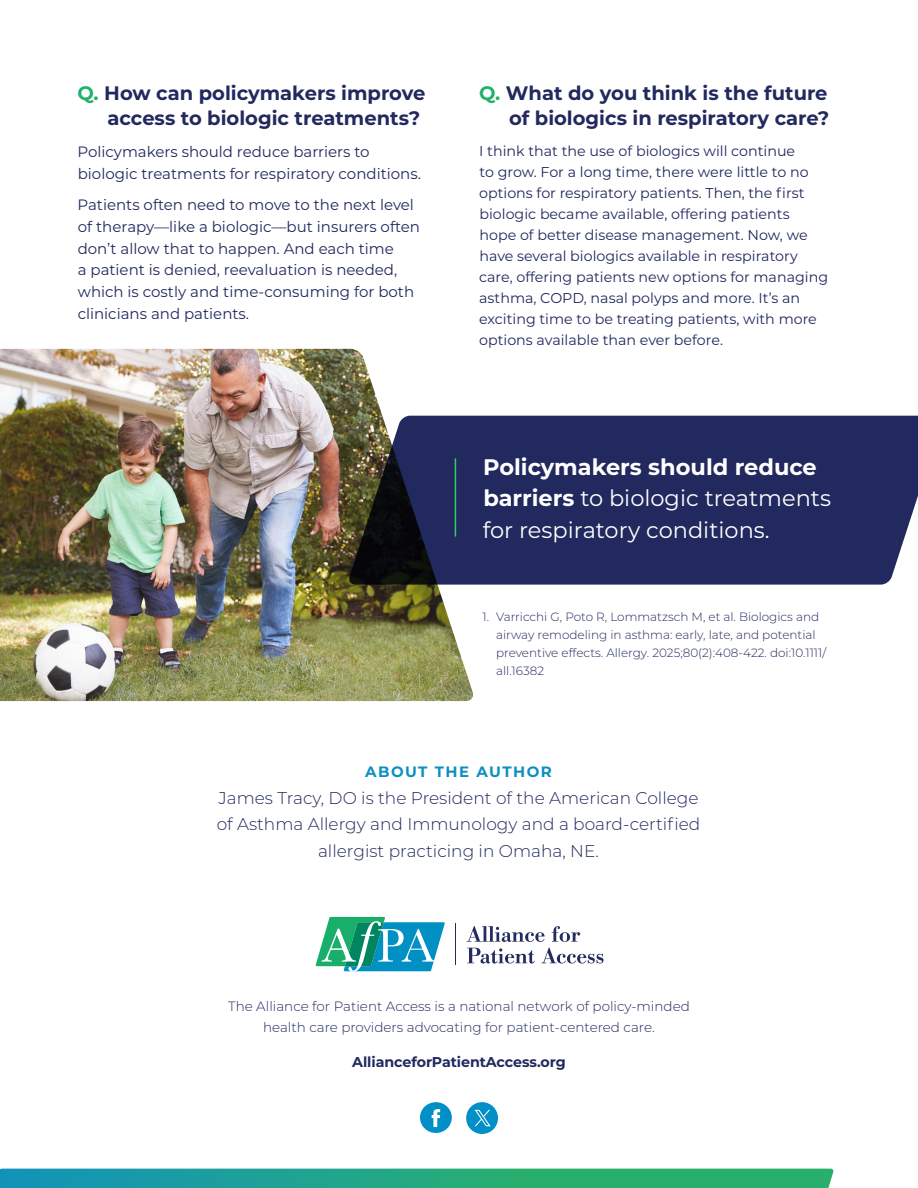
<style>
.page{position:relative;width:918px;height:1188px;background:#fff}
.page>*{position:absolute;margin:0;border:0;box-sizing:border-box;transform-origin:0 0}
.t1{font:22.5px/31.5px "Montserrat";color:#fff}
.t2{font:700 19.5px/25.5px "Montserrat";color:#21295e;text-align:right}
.t3{font:300 16.95px/26.4px "Montserrat";color:#21295e;text-align:center}
.t4{font:15px/21.8px "Montserrat";color:#21295e}
.t5{font:700 15px "Montserrat";letter-spacing:.1em;color:#0d8fbf}
.t6{font:14.25px/21px "Montserrat";color:#21295e}
.t7{font:700 14.25px "Montserrat";letter-spacing:-.005em;color:#21295e}
.t8{font:300 13.5px/21px "Montserrat";color:#21295e;text-align:center}
.t9{font:300 12px/18px "Montserrat";color:#21295e}
.s1{color:#20b16b}
.s2{font-weight:700}
</style>
<div class="page">
<img style="left:0;top:349px;width:474px;height:352px">
<svg style="left:0;top:1169px;width:834px;height:19px;background:#22a686"></svg>
<svg style="left:348px;top:416px;width:570px;height:169px;background:#262d59"></svg>
<hr style="left:455px;top:923px;width:1px;height:42px;background:#242b5f">
<svg style="left:467px;top:926px;width:78px;height:16px"></svg>
<svg style="left:552px;top:926px;width:28px;height:16px"></svg>
<svg style="left:467px;top:948px;width:68px;height:16px"></svg>
<svg style="left:541px;top:948px;width:63px;height:16px"></svg>
<svg style="left:316px;top:917px;width:129px;height:55px"></svg>
<hr style="left:455px;top:458px;width:1px;height:79px;background:#3c6">
<svg style="left:420px;top:1102px;width:32px;height:31px"></svg>
<svg style="left:466px;top:1102px;width:32px;height:32px"></svg>
<h2 class="t2" style="left:78px;top:79px;width:349px"><span class="s1">Q.</span> How can policymakers improve access to biologic treatments?</h2>
<p class="t4" style="left:78px;top:140px;width:345px">Policymakers should reduce barriers to biologic treatments for respiratory conditions.</p>
<p class="t4" style="left:78px;top:193px;width:344px">Patients often need to move to the next level of therapy—like a biologic—but insurers often don’t allow that to happen. And each time<br>a patient is denied, reevaluation is needed, which is costly and time-consuming for both clinicians and patients.</p>
<h2 class="t2" style="left:479px;top:79px;width:352px"><span class="s1">Q.</span> What do you think is the future of biologics in respiratory care?</h2>
<p class="t6" style="left:479px;top:140px;width:351px">I think that the use of biologics will continue<br>to grow. For a long time, there were little to no options for respiratory patients. Then, the first biologic became available, offering patients hope of better disease management. Now, we have several biologics available in respiratory care, offering patients new options for managing asthma, COPD, nasal polyps and more. It’s an exciting time to be treating patients, with more options available than ever before.</p>
<h1 class="t1" style="left:483px;top:450px;width:350px"><span class="s2">Policymakers should reduce barriers</span> to biologic treatments for respiratory conditions.</h1>
<p class="t9" style="left:496px;top:607px;width:332px;text-indent:-14px">1. Varricchi G, Poto R, Lommatzsch M, et al. Biologics and airway remodeling in asthma: early, late, and potential preventive effects. Allergy. 2025;80(2):408-422. doi:10.1111/ all.16382</p>
<p class="t5" style="left:365px;top:761px;width:188px">ABOUT THE AUTHOR</p>
<p class="t3" style="left:217px;top:784px;width:485px">James Tracy, DO is the President of the American College of Asthma Allergy and Immunology and a board-certified allergist practicing in Omaha, NE.</p>
<p class="t8" style="left:228px;top:996px;width:463px">The Alliance for Patient Access is a national network of policy-minded health care providers advocating for patient-centered care.</p>
<p class="t7" style="left:352px;top:1052px;width:215px">AllianceforPatientAccess.org</p>
</div>
